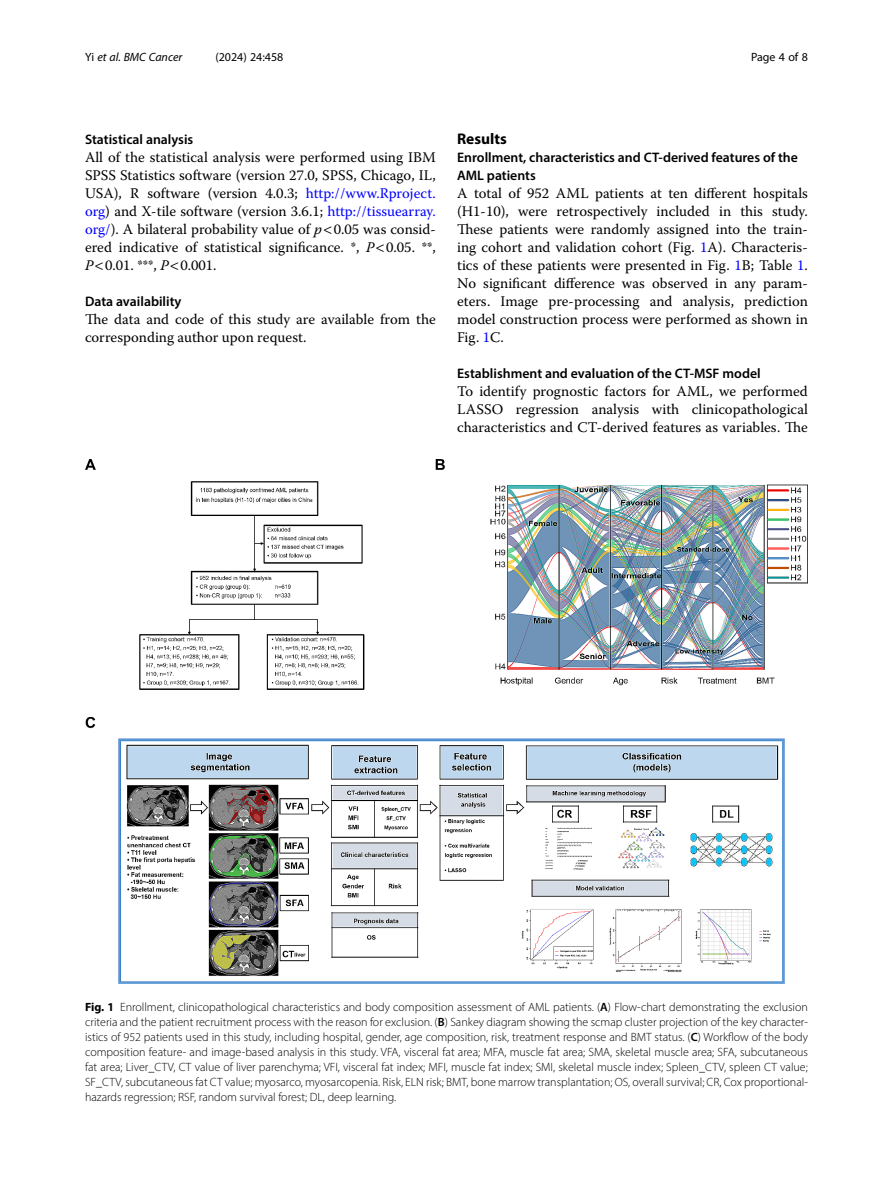
<style>
.page{position:relative;width:893px;height:1191px;background:#fff}
.page>*{position:absolute;margin:0;border:0;box-sizing:border-box;transform-origin:0 0}
.Head_1{font:700 15.45px "Myriad Pro";color:#000}
.Body_Text{font:14.7px/18px "Warnock Pro";color:#000;text-align:justify}
.Head_2{font:600 13.8px "Myriad Pro";color:#000}
.Head_2_After_1{font:600 13.8px/18px "Myriad Pro";color:#000}
.Figure_Caption{font:300 12px/15px "Myriad Pro";color:#000;text-align:justify}
.t1{font:12px "Myriad Pro";color:#000}
.t2{font:italic 12px "Myriad Pro";color:#000}
.s1{font-style:normal}
.s2{color:#00f}
.s3{font-style:italic}
.s4{font-weight:700}
.s5{font-weight:600}
</style>
<div class="page">
<img style="left:85px;top:460px;width:723px;height:524px">
<p class="t2" style="left:85px;top:50px;width:99px"><span class="s1">Yi</span> et al. BMC Cancer</p>
<p class="t1" style="left:215px;top:50px;width:70px">(2024) 24:458</p>
<p class="t1" style="left:751px;top:50px;width:58px">Page 4 of 8</p>
<p class="Head_2" style="left:85px;top:131px;width:110px">Statistical analysis</p>
<p class="Body_Text" style="left:85px;top:148px;width:352px">All of the statistical analysis were performed using IBM SPSS Statistics software (version 27.0, SPSS, Chicago, IL, USA), R software (version 4.0.3; <span class="s2">http://www.Rproject. org</span>) and X-tile software (version 3.6.1; <span class="s2">http://tissuearray. org/</span>). A bilateral probability value of <span class="s3">p</span> 0.05 was consid&shy;ered indicative of statistical significance. *, <span class="s3">P</span> 0.05. **, <span class="s3">P</span> 0.01. ***, <span class="s3">P</span> 0.001.</p>
<p class="Head_2" style="left:85px;top:293px;width:98px">Data availability</p>
<p class="Body_Text" style="left:85px;top:310px;width:352px">The data and code of this study are available from the corresponding author upon request.</p>
<p class="Head_1" style="left:457px;top:129px;width:51px">Results</p>
<p class="Head_2_After_1" style="left:457px;top:148px;width:342px">Enrollment, characteristics and CT-derived features of the<br>AML patients</p>
<p class="Body_Text" style="left:457px;top:184px;width:352px">A total of 952 AML patients at ten different hospitals (H1-10), were retrospectively included in this study.<br>These patients were randomly assigned into the train&shy;ing cohort and validation cohort (Fig. <span class="s2">1</span>A). Characteris&shy;tics of these patients were presented in Fig. <span class="s2">1</span>B; Table <span class="s2">1</span>.<br>No significant difference was observed in any param&shy;eters. Image pre-processing and analysis, prediction model construction process were performed as shown in Fig. <span class="s2">1</span>C.</p>
<p class="Head_2" style="left:457px;top:365px;width:305px">Establishment and evaluation of the CT-MSF model</p>
<p class="Body_Text" style="left:457px;top:382px;width:352px">To identify prognostic factors for AML, we performed LASSO regression analysis with clinicopathological characteristics and CT-derived features as variables. The</p>
<p class="Figure_Caption" style="left:85px;top:999px;width:724px"><span class="s4">Fig. 1</span> Enrollment, clinicopathological characteristics and body composition assessment of AML patients. (<span class="s5">A</span>) Flow-chart demonstrating the exclusion criteria and the patient recruitment process with the reason for exclusion. (<span class="s5">B</span>) Sankey diagram showing the scmap cluster projection of the key character&shy;istics of 952 patients used in this study, including hospital, gender, age composition, risk, treatment response and BMT status. (<span class="s5">C</span>) Workflow of the body composition feature- and image-based analysis in this study. VFA, visceral fat area; MFA, muscle fat area; SMA, skeletal muscle area; SFA, subcutaneous fat area; Liver_CTV, CT value of liver parenchyma; VFI, visceral fat index; MFI, muscle fat index; SMI, skeletal muscle index; Spleen_CTV, spleen CT value; SF_CTV, subcutaneous fat CT value; myosarco, myosarcopenia. Risk, ELN risk; BMT, bone marrow transplantation; OS, overall survival; CR, Cox proportional&shy;hazards regression; RSF, random survival forest; DL, deep learning.</p>
</div>
